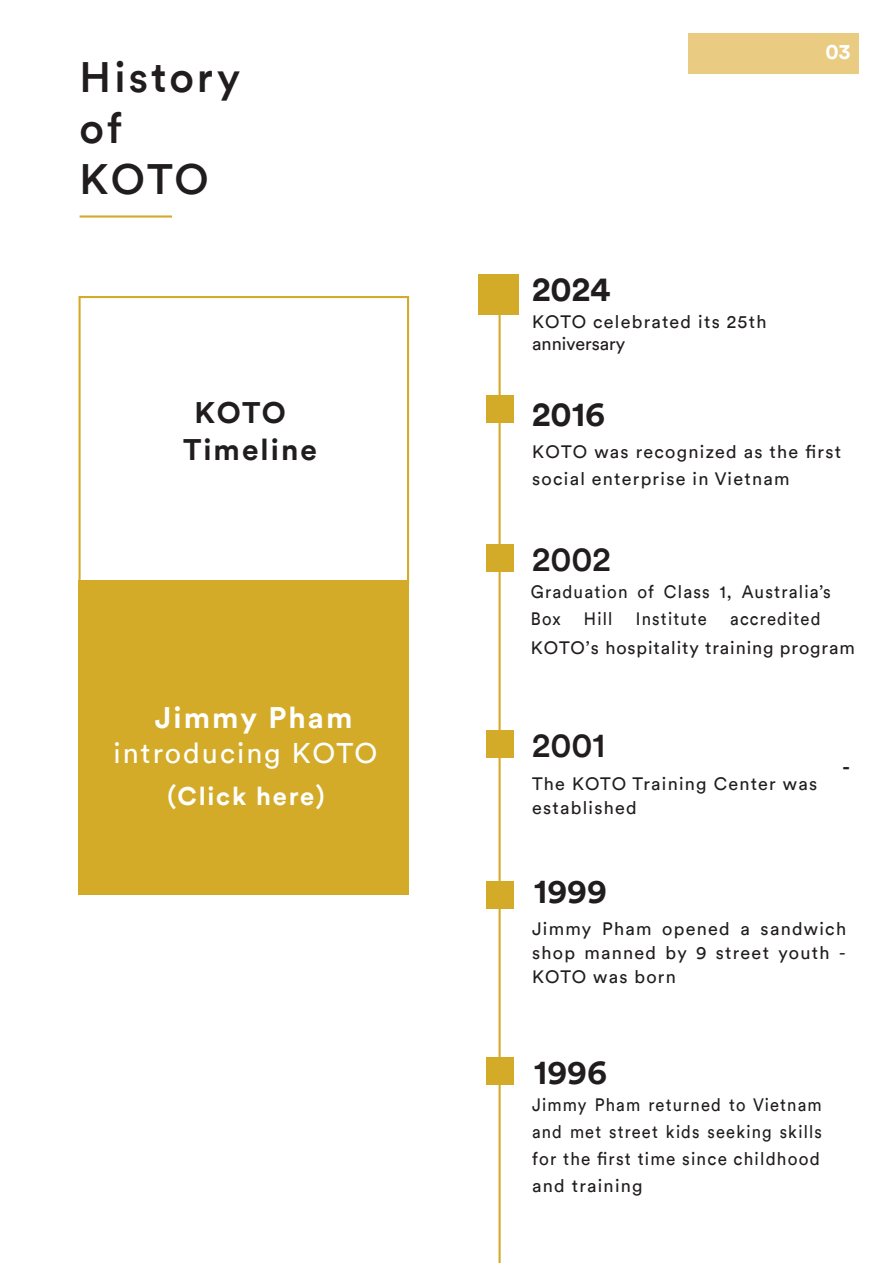
<style>
.page{position:relative;width:893px;height:1263px;background:#fff}
.page>*{position:absolute;margin:0;border:0;box-sizing:border-box;transform-origin:0 0}
.t1{font:500 42.45px/51px "Circular Std";letter-spacing:.07em;color:#211d1e}
.t2{font:700 34.05px "Circular Std";color:#211d1e}
.t3{font:500 34.05px "Circular Std";color:#211d1e}
.t4{font:700 29.7px/37.2px "Circular Std";letter-spacing:.07em;color:#211d1e}
.t5{font:700 29.7px "Circular Std";letter-spacing:.07em;color:#fff}
.t6{font:28.5px "Circular Std";letter-spacing:.07em;color:#fff}
.t7{font:700 25.5px "Circular Std";letter-spacing:.07em;color:#fff}
.t8{font:700 21.3px "Circular Std";color:#fff}
.t9{font:500 20.25px "Circular Std";color:#211d1e}
.t10{font:18px/24.3px "Circular Std";letter-spacing:.07em;color:#211d1e}
.t11{font:18px/27px "Circular Std";letter-spacing:.07em;color:#211d1e;scale:.92 1}
.t12{font:18px/27px "Circular Std";letter-spacing:.07em;color:#211d1e;scale:.95 1}
.t13{font:18px/29px "Circular Std";letter-spacing:.05em;color:#211d1e;scale:.92 1}
</style>
<div class="page">
<hr style="left:80px;top:215px;width:92px;height:3px;background:#d3ab29">
<hr style="left:498px;top:288px;width:3px;height:975px;background:#d3ab29">
<div style="left:79px;top:296px;width:330px;height:289px;border:2px solid #d3ab29"></div>
<div style="left:78px;top:580px;width:331px;height:314px;background:#d3ab29"></div>
<div style="left:486px;top:396px;width:27px;height:27px;background:#d3ab29"></div>
<div style="left:486px;top:544px;width:27px;height:27px;background:#d3ab29"></div>
<div style="left:486px;top:731px;width:27px;height:27px;background:#d3ab29"></div>
<div style="left:486px;top:882px;width:27px;height:27px;background:#d3ab29"></div>
<div style="left:486px;top:1057px;width:27px;height:27px;background:#d3ab29"></div>
<div style="left:688px;top:33px;width:170px;height:40px;background:#eacb82"></div>
<div style="left:478px;top:274px;width:41px;height:41px;background:#d3ab29"></div>
<h1 class="t1" style="left:80px;top:48px;width:162px">History of<br>KOTO</h1>
<h3 class="t4" style="left:183px;top:391px;width:135px;text-indent:11px">KOTO<br>Timeline</h3>
<h3 class="t5" style="left:155px;top:694px;width:199px">Jimmy Pham</h3>
<h3 class="t6" style="left:114px;top:733px;width:265px">introducing KOTO</h3>
<h3 class="t7" style="left:168px;top:776px;width:158px">(Click here)</h3>
<p class="t8" style="left:825px;top:35px;width:26px">03</p>
<h2 class="t2" style="left:532px;top:263px;width:80px">2024</h2>
<p class="t10" style="left:532px;top:310px;width:236px;line-height:21.6px">KOTO celebrated its 25th anniversary</p>
<h2 class="t2" style="left:532px;top:388px;width:74px">2016</h2>
<p class="t10" style="left:532px;top:438px;width:310px">KOTO was recognized as the first</p>
<p class="t10" style="left:532px;top:465px;width:259px">social enterprise in Vietnam</p>
<h2 class="t3" style="left:532px;top:534px;width:80px">2002</h2>
<p class="t12" style="left:531px;top:577px;width:317px">Graduation of Class 1, Australia’s<br>Box</p>
<p class="t13" style="left:531px;top:603px;width:354px;text-indent:199px">accredited<br>KOTO’s hospitality training program</p>
<p class="t11" style="left:584px;top:604px;width:33px">Hill</p>
<p class="t11" style="left:636px;top:604px;width:79px">Institute</p>
<h2 class="t3" style="left:532px;top:720px;width:75px">2001</h2>
<p class="t10" style="left:532px;top:770px;width:286px">The KOTO Training Center was established</p>
<h2 class="t2" style="left:534px;top:864px;width:74px">1999</h2>
<p class="t9" style="left:843px;top:751px;width:9px">-</p>
<p class="t10" style="left:532px;top:915px;width:315px;text-align:justify">Jimmy Pham opened a sandwich shop manned by 9 street youth - KOTO was born</p>
<h2 class="t2" style="left:534px;top:1046px;width:74px">1996</h2>
<p class="t11" style="left:532px;top:1090px;width:316px">Jimmy Pham returned to Vietnam and met street kids seeking skills</p>
<p class="t10" style="left:532px;top:1173px;width:112px">and training</p>
<p class="t12" style="left:532px;top:1144px;width:304px">for the first time since childhood</p>
</div>
